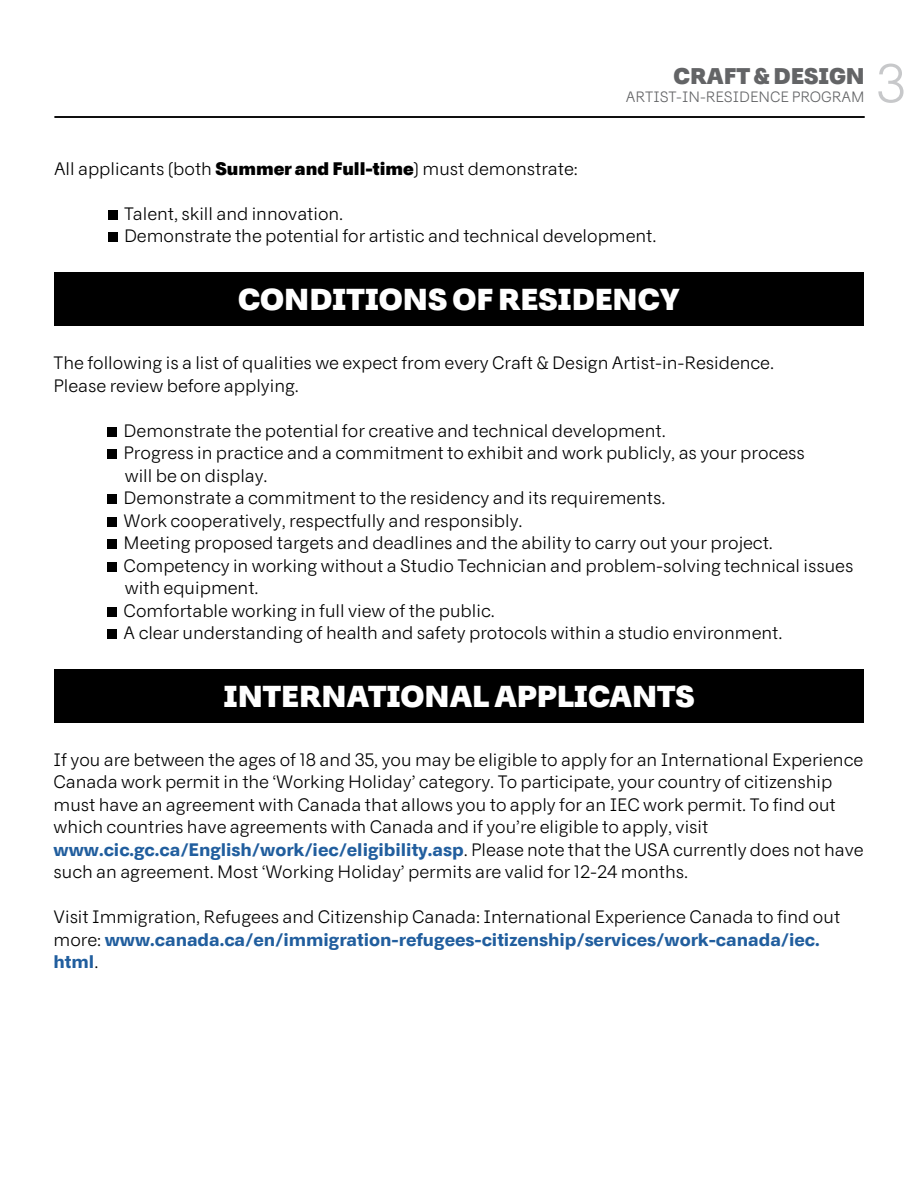
<style>
.page{position:relative;width:918px;height:1188px;background:#fff}
.page>*{position:absolute;margin:0;border:0;box-sizing:border-box;transform-origin:0 0}
.t1{font:300 54px "Harbourfront Text";color:#c7c8ca}
.t2{font:900 30px "Harbourfront Text";color:#fff}
.t3{font:900 22.5px "Harbourfront Text";color:#636466}
.t4{font:300 18px/22.5px "Harbourfront Text";color:#000}
.t5{font:300 15px "Harbourfront Text";color:#636466}
.s1{font-weight:900}
.s2{font-weight:700;color:#215e9e}
</style>
<div class="page">
<hr style="left:55px;top:116px;width:810px;height:2px;background:#000">
<div style="left:108px;top:210px;width:10px;height:10px;background:#000"></div>
<div style="left:108px;top:233px;width:10px;height:9px;background:#000"></div>
<hr style="left:54px;top:116px;width:810px;height:2px;background:#000">
<div style="left:108px;top:427px;width:9px;height:10px;background:#000"></div>
<div style="left:108px;top:449px;width:9px;height:10px;background:#000"></div>
<div style="left:108px;top:494px;width:9px;height:10px;background:#000"></div>
<div style="left:108px;top:517px;width:9px;height:10px;background:#000"></div>
<div style="left:108px;top:539px;width:9px;height:10px;background:#000"></div>
<div style="left:108px;top:562px;width:9px;height:10px;background:#000"></div>
<div style="left:108px;top:607px;width:9px;height:10px;background:#000"></div>
<div style="left:108px;top:629px;width:9px;height:10px;background:#000"></div>
<div style="left:54px;top:272px;width:810px;height:54px;background:#000"></div>
<div style="left:54px;top:669px;width:810px;height:54px;background:#000"></div>
<p class="t3" style="left:674px;top:63px;width:193px">CRAFT &amp; DESIGN</p>
<p class="t5" style="left:626px;top:88px;width:240px">ARTIST-IN-RESIDENCE PROGRAM</p>
<h1 class="t1" style="left:876px;top:53px;width:31px">3</h1>
<p class="t4" style="left:54px;top:158px;width:525px">All applicants (both <span class="s1">Summer and Full-time</span>) must demonstrate:</p>
<p class="t4" style="left:124px;top:203px;width:534px">Talent, skill and innovation.<br>Demonstrate the potential for artistic and technical development.</p>
<h2 class="t2" style="left:238px;top:282px;width:443px">CONDITIONS OF RESIDENCY</h2>
<p class="t4" style="left:54px;top:352px;width:722px">The following is a list of qualities we expect from every Craft &amp; Design Artist-in-Residence.<br>Please review before applying.</p>
<p class="t4" style="left:124px;top:419px;width:731px">Demonstrate the potential for creative and technical development.<br>Progress in practice and a commitment to exhibit and work publicly, as your process<br>will be on display.<br>Demonstrate a commitment to the residency and its requirements.<br>Work cooperatively, respectfully and responsibly.<br>Meeting proposed targets and deadlines and the ability to carry out your project.<br>Competency in working without a Studio Technician and problem-solving technical issues with equipment.<br>Comfortable working in full view of the public.<br>A clear understanding of health and safety protocols within a studio environment.</p>
<h2 class="t2" style="left:224px;top:679px;width:472px">INTERNATIONAL APPLICANTS</h2>
<p class="t4" style="left:54px;top:749px;width:812px">If you are between the ages of 18 and 35, you may be eligible to apply for an International Experience Canada work permit in the ‘Working Holiday’ category. To participate, your country of citizenship must have an agreement with Canada that allows you to apply for an IEC work permit. To find out which countries have agreements with Canada and if you’re eligible to apply, visit <span class="s2">www.cic.gc.ca/English/work/iec/eligibility.asp</span>. Please note that the USA currently does not have such an agreement. Most ‘Working Holiday’ permits are valid for 12-24 months.</p>
<p class="t4" style="left:54px;top:906px;width:788px">Visit Immigration, Refugees and Citizenship Canada: International Experience Canada to find out more: <span class="s2">www.canada.ca/en/immigration-refugees-citizenship/services/work-canada/iec. html</span>.</p>
</div>
